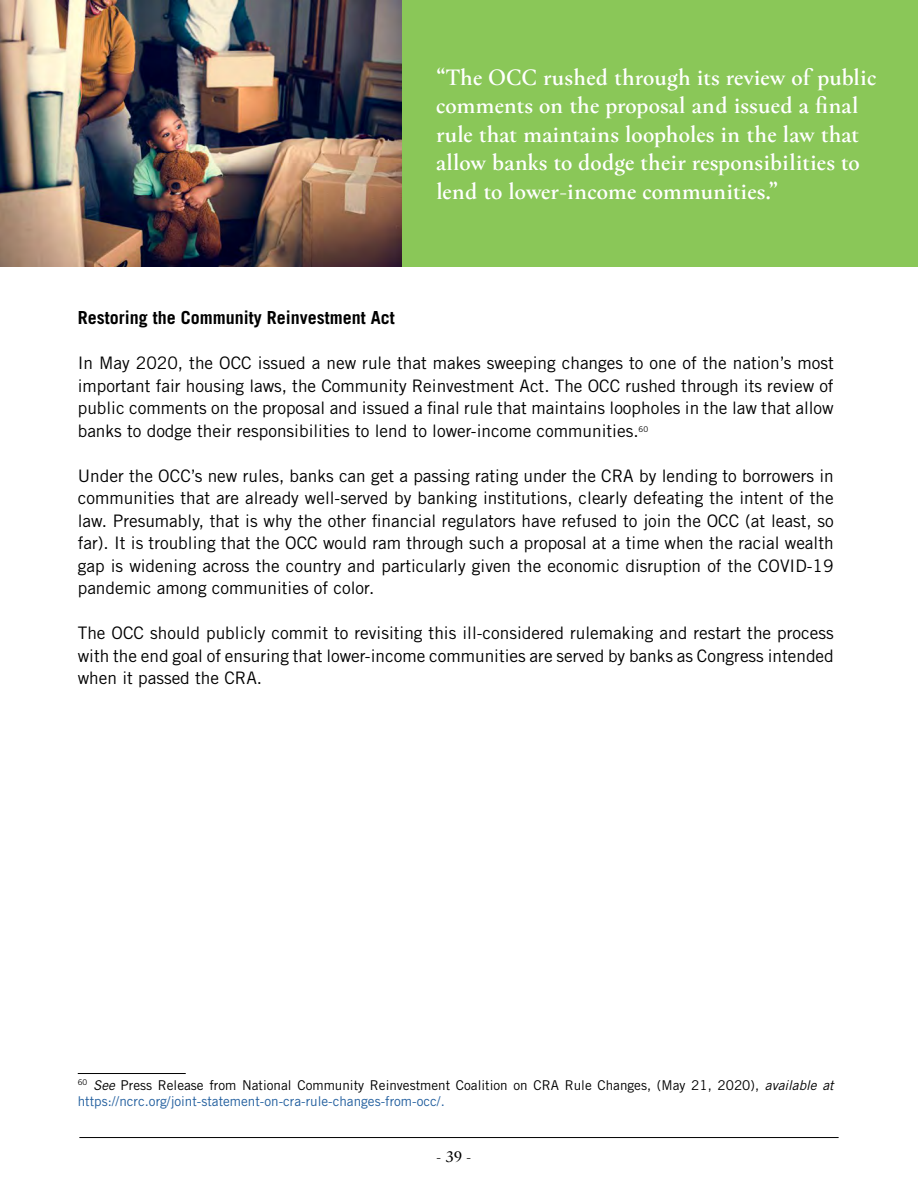
<style>
.page{position:relative;width:918px;height:1188px;background:#fff}
.page>*{position:absolute;margin:0;border:0;box-sizing:border-box;transform-origin:0 0}
.t1{font:600 24px/28.5px "W Hermann";letter-spacing:-.01em;color:#fff}
.t2{font:700 18px "Trade Gothic LT Std";color:#000}
.t3{font:17.25px/22.5px "Trade Gothic LT Std";color:#000;text-align:justify}
.t4{font:16.5px "W Hermann";color:#000}
.t5{font:13.5px/16.2px "Trade Gothic LT Std";color:#000}
.s1{font-style:italic}
.s2{color:#215e9e}
</style>
<div class="page">
<hr style="left:79px;top:1137px;width:760px;height:1px;background:#000">
<hr style="left:78px;top:1073px;width:108px;height:1px;background:#000">
<img style="left:0;top:0;width:403px;height:267px">
<div style="left:403px;top:0;width:515px;height:267px;background:#8ac758"></div>
<h1 class="t1" style="left:436px;top:61px;width:442px">“The OCC rushed through its review of public comments on the proposal and issued a final rule that maintains loopholes in the law that allow banks to dodge their responsibilities to lend to lower-income communities.”</h1>
<p class="t2" style="left:78px;top:307px;width:319px">Restoring the Community Reinvestment Act</p>
<p class="t3" style="left:78px;top:351px;width:758px">In May 2020, the OCC issued a new rule that makes sweeping changes to one of the nation’s most important fair housing laws, the Community Reinvestment Act. The OCC rushed through its review of public comments on the proposal and issued a final rule that maintains loopholes in the law that allow banks to dodge their responsibilities to lend to lower-income communities.<sup>60</sup></p>
<p class="t3" style="left:78px;top:464px;width:758px">Under the OCC’s new rules, banks can get a passing rating under the CRA by lending to borrowers in communities that are already well-served by banking institutions, clearly defeating the intent of the law. Presumably, that is why the other financial regulators have refused to join the OCC (at least, so far). It is troubling that the OCC would ram through such a proposal at a time when the racial wealth gap is widening across the country and particularly given the economic disruption of the COVID-19 pandemic among communities of color.</p>
<p class="t3" style="left:78px;top:621px;width:758px">The OCC should publicly commit to revisiting this ill-considered rulemaking and restart the process with the end goal of ensuring that lower-income communities are served by banks as Congress intended when it passed the CRA.</p>
<p class="t5" style="left:78px;top:1077px;width:757px"><sup>60</sup> <span class="s1">See</span> Press Release from National Community Reinvestment Coalition on CRA Rule Changes, (May 21, 2020), <span class="s1">available at </span><span class="s2">https://ncrc.org/joint-statement-on-cra-rule-changes-from-occ/.</span></p>
<p class="t4" style="left:436px;top:1145px;width:37px">- 39 -</p>
</div>
